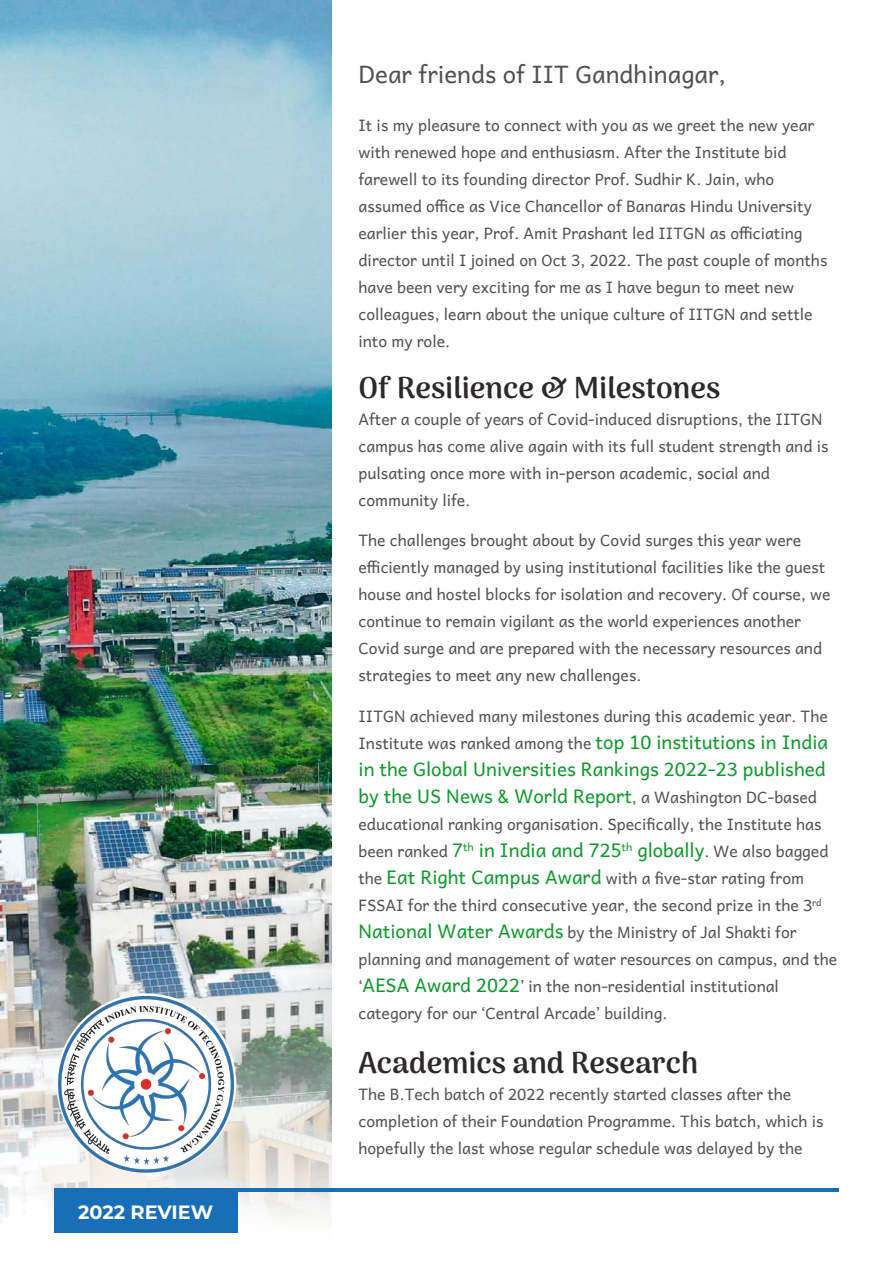
<style>
.page{position:relative;width:893px;height:1263px;background:#fff}
.page>*{position:absolute;margin:0;border:0;box-sizing:border-box;transform-origin:0 0}
.t1{font:700 30px "Arima Madurai";color:#2d292a}
.t2{font:24px "Andika";color:#515151}
.t3{font:700 19.2px "Montserrat";letter-spacing:-.005em;color:#fff}
.t4{font:18.75px/27px "Andika";color:#0d992b}
.t5{font:15.75px/27px "Andika";color:#515151}
.s1{font-size:18.75px;color:#0d992b}
.s2{font-size:15.75px;color:#515151}
</style>
<div class="page">
<img style="left:0;top:0;width:331px;height:1233px">
<hr style="left:230px;top:1188px;width:609px;height:3px;background:#186eb7">
<div style="left:54px;top:1188px;width:183px;height:44px;background:#186eb7"></div>
<img style="left:54px;top:992px;width:183px;height:183px">
<p class="t3" style="left:78px;top:1199px;width:136px">2022 REVIEW</p>
<p class="t2" style="left:358px;top:61px;width:369px">Dear friends of IIT Gandhinagar,</p>
<p class="t5" style="left:358px;top:112px;width:470px">It is my pleasure to connect with you as we greet the new year with renewed hope and enthusiasm. After the Institute bid farewell to its founding director Prof. Sudhir K. Jain, who assumed office as Vice Chancellor of Banaras Hindu University earlier this year, Prof. Amit Prashant led IITGN as officiating director until I joined on Oct 3, 2022. The past couple of months have been very exciting for me as I have begun to meet new colleagues, learn about the unique culture of IITGN and settle into my role.</p>
<p class="t1" style="left:358px;top:366px;width:363px">Of Resilience &amp; Milestones</p>
<p class="t5" style="left:358px;top:406px;width:471px">After a couple of years of Covid-induced disruptions, the IITGN campus has come alive again with its full student strength and is pulsating once more with in-person academic, social and community life.</p>
<p class="t5" style="left:358px;top:527px;width:474px">The challenges brought about by Covid surges this year were efficiently managed by using institutional facilities like the guest house and hostel blocks for isolation and recovery. Of course, we continue to remain vigilant as the world experiences another Covid surge and are prepared with the necessary resources and strategies to meet any new challenges.</p>
<p class="t5" style="left:358px;top:703px;width:471px">IITGN achieved many milestones during this academic year. The<br>Institute was ranked among the <span class="s1">top 10 institutions in India</span></p>
<p class="t4" style="left:358px;top:756px;width:469px">in the Global Universities Rankings 2022-23 published by the US News &amp; World Report<span class="s2">, a Washington DC-based</span></p>
<p class="t5" style="left:358px;top:811px;width:480px">educational ranking organisation. Specifically, the Institute has been ranked <span class="s1">7</span><sup>th</sup> <span class="s1">in India and 725</span><sup>th</sup> <span class="s1">globally</span>. We also bagged the <span class="s1">Eat Right Campus Award</span> with a five-star rating from FSSAI for the third consecutive year, the second prize in the 3<sup>rd </sup><span class="s1">National Water Awards</span> by the Ministry of Jal Shakti for planning and management of water resources on campus, and the ‘<span class="s1">AESA Award 2022</span>’ in the non-residential institutional category for our ‘Central Arcade’ building.</p>
<p class="t1" style="left:358px;top:1041px;width:341px">Academics and Research</p>
<p class="t5" style="left:358px;top:1081px;width:467px">The B.Tech batch of 2022 recently started classes after the completion of their Foundation Programme. This batch, which is hopefully the last whose regular schedule was delayed by the</p>
</div>
